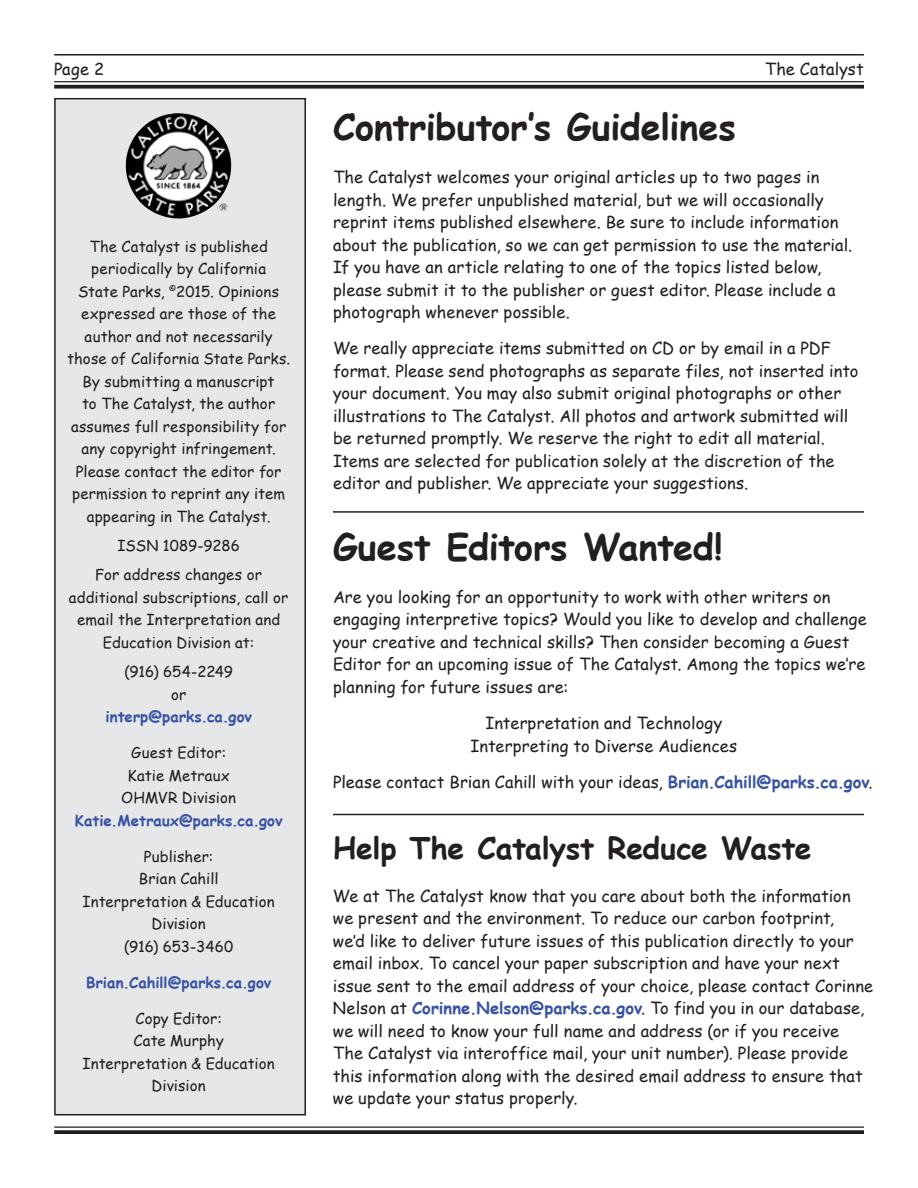
<style>
.page{position:relative;width:918px;height:1188px;background:#fff}
.page>*{position:absolute;margin:0;border:0;box-sizing:border-box;transform-origin:0 0}
.t1{font:700 36px "Comic Sans MS";letter-spacing:-.01em;color:#231f20}
.t2{font:700 30px "Comic Sans MS";letter-spacing:-.01em;color:#231f20}
.t3{font:16.5px/22.5px "Comic Sans MS";letter-spacing:.005em;color:#231f20}
.t4{font:15px/22.5px "Comic Sans MS";letter-spacing:.01em;color:#231f20;text-align:center}
.t5{font:700 15px "Comic Sans MS";color:#3953a4}
.t6{font:15px/22.5px "Comic Sans MS";letter-spacing:-.015em;color:#231f20;text-align:center}
.s1{font-weight:700;color:#3953a4}
</style>
<div class="page">
<hr style="left:54px;top:54px;width:810px;height:1px;background:#231f20">
<hr style="left:54px;top:1126px;width:810px;height:2px;background:#231f20">
<svg style="left:54px;top:1130px;width:810px;height:4px;background:#302c2d"></svg>
<hr style="left:54px;top:81px;width:810px;height:1px;background:#231f20">
<svg style="left:54px;top:85px;width:810px;height:4px;background:#3a3637"></svg>
<div style="left:55px;top:99px;width:250px;height:1016px;background:#e6e7e8"></div>
<div style="left:54px;top:98px;width:252px;height:1017px;border:2px solid #231f20"></div>
<hr style="left:333px;top:814px;width:531px;height:1px;background:#231f20">
<img style="left:125px;top:113px;width:107px;height:106px">
<hr style="left:333px;top:511px;width:531px;height:2px;background:#231f20">
<p class="t3" style="left:54px;top:57px;width:52px">Page 2</p>
<p class="t3" style="left:765px;top:57px;width:101px">The Catalyst</p>
<h1 class="t1" style="left:333px;top:101px;width:404px">Contributor’s Guidelines</h1>
<p class="t3" style="left:333px;top:165px;width:521px">The Catalyst welcomes your original articles up to two pages in length. We prefer unpublished material, but we will occasionally reprint items published elsewhere. Be sure to include information about the publication, so we can get permission to use the material.<br>If you have an article relating to one of the topics listed below, please submit it to the publisher or guest editor. Please include a photograph whenever possible.</p>
<p class="t3" style="left:333px;top:336px;width:527px">We really appreciate items submitted on CD or by email in a PDF format. Please send photographs as separate files, not inserted into your document. You may also submit original photographs or other illustrations to The Catalyst. All photos and artwork submitted will be returned promptly. We reserve the right to edit all material.<br>Items are selected for publication solely at the discretion of the editor and publisher. We appreciate your suggestions.</p>
<p class="t4" style="left:67px;top:235px;width:225px">The Catalyst is published periodically by California<br>State Parks, <sup>©</sup>2015. Opinions expressed are those of the author and not necessarily those of California State Parks.<br>By submitting a manuscript<br>to The Catalyst, the author assumes full responsibility for any copyright infringement.<br>Please contact the editor for permission to reprint any item appearing in The Catalyst.</p>
<p class="t4" style="left:95px;top:531px;width:168px;line-height:29.2px">ISSN 1089-9286<br>For address changes or</p>
<p class="t4" style="left:69px;top:586px;width:221px">additional subscriptions, call or email the Interpretation and<br>Education Division at:</p>
<p class="t6" style="left:124px;top:660px;width:110px">(916) 654-2249 or</p>
<p class="t5" style="left:106px;top:706px;width:148px">interp@parks.ca.gov</p>
<p class="t4" style="left:121px;top:741px;width:116px">Guest Editor:<br>Katie Metraux<br>OHMVR Division</p>
<p class="t5" style="left:75px;top:809px;width:209px">Katie.Metraux@parks.ca.gov</p>
<p class="t4" style="left:83px;top:845px;width:194px">Publisher:<br>Brian Cahill<br>Interpretation &amp; Education<br>Division<br>(916) 653-3460</p>
<p class="t5" style="left:86px;top:971px;width:186px">Brian.Cahill@parks.ca.gov</p>
<p class="t4" style="left:83px;top:1007px;width:194px">Copy Editor:<br>Cate Murphy<br>Interpretation &amp; Education<br>Division</p>
<h1 class="t1" style="left:333px;top:521px;width:391px">Guest Editors Wanted!</h1>
<p class="t3" style="left:333px;top:585px;width:536px">Are you looking for an opportunity to work with other writers on engaging interpretive topics? Would you like to develop and challenge your creative and technical skills? Then consider becoming a Guest Editor for an upcoming issue of The Catalyst. Among the topics we’re planning for future issues are:</p>
<p class="t3" style="left:470px;top:711px;width:268px;text-align:center">Interpretation and Technology<br>Interpreting to Diverse Audiences</p>
<p class="t3" style="left:333px;top:770px;width:541px">Please contact Brian Cahill with your ideas, <span class="s1">Brian.Cahill@parks.ca.gov</span>.</p>
<h2 class="t2" style="left:333px;top:826px;width:480px">Help The Catalyst Reduce Waste</h2>
<p class="t3" style="left:333px;top:884px;width:542px">We at The Catalyst know that you care about both the information we present and the environment. To reduce our carbon footprint,<br>we’d like to deliver future issues of this publication directly to your email inbox. To cancel your paper subscription and have your next issue sent to the email address of your choice, please contact Corinne Nelson at <span class="s1">Corinne.Nelson@parks.ca.gov</span>. To find you in our database, we will need to know your full name and address (or if you receive The Catalyst via interoffice mail, your unit number). Please provide this information along with the desired email address to ensure that we update your status properly.</p>
</div>
